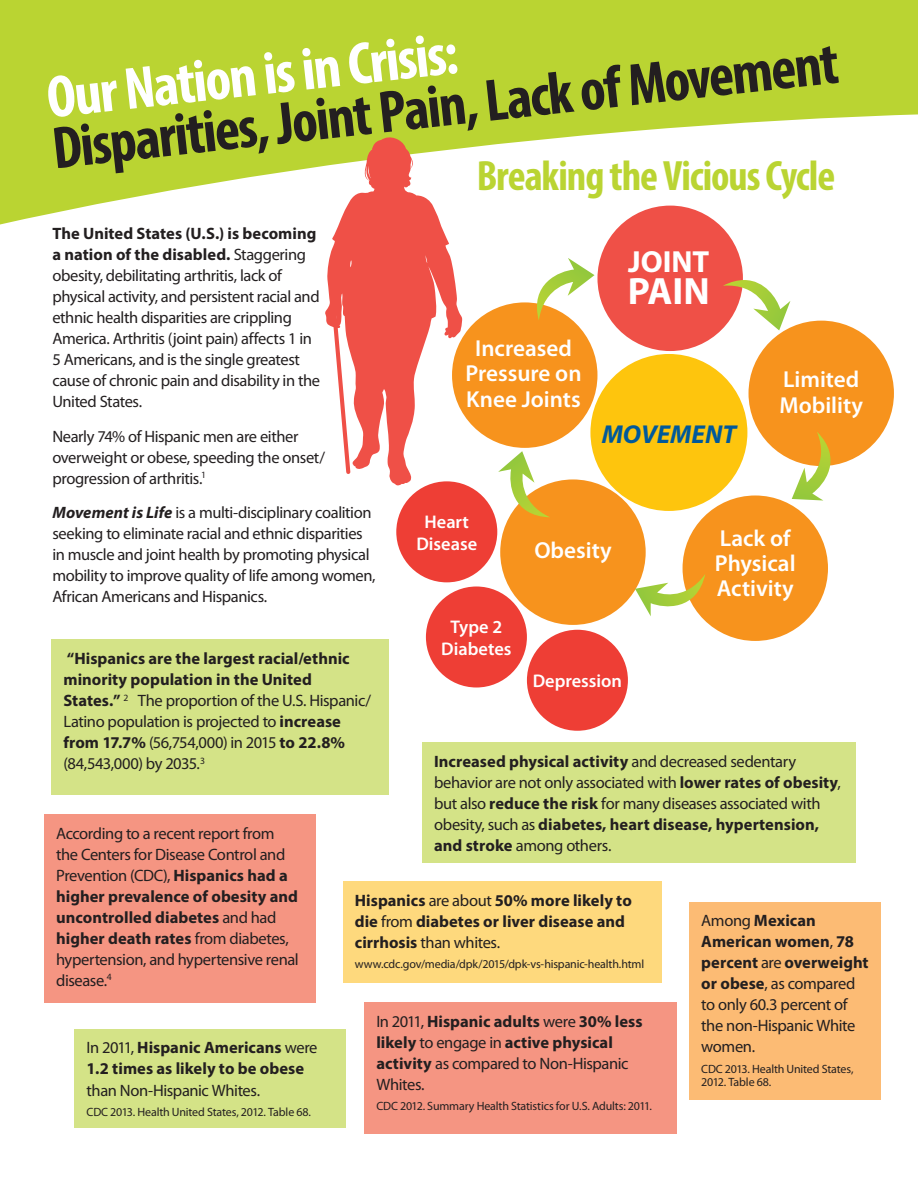
<style>
.page{position:relative;width:918px;height:1188px;background:#fff}
.page>*{position:absolute;margin:0;border:0;box-sizing:border-box;transform-origin:0 0}
.t1{font:700 condensed 60px "Myriad Pro";color:#231f20}
.t2{font:700 condensed 60px "Myriad Pro";color:#fff}
.t3{font:700 condensed 42.6px "Myriad Pro";letter-spacing:-.025em;color:#bad432}
.t4{font:700 38.25px "Myriad Pro";color:#fff}
.t5{font:700 30.6px "Myriad Pro";color:#fff}
.t6{font:italic 700 25.95px "Myriad Pro";color:#00599b}
.t7{font:600 23.1px/25.3px "Myriad Pro";color:#fff}
.t8{font:600 18.3px/22px "Myriad Pro";color:#fff;text-align:center}
.t9{font:16.5px/21px "Myriad Pro";letter-spacing:-.025em;color:#231f20}
.t10{font:700 16.5px/21px "Myriad Pro";color:#231f20}
.t11{font:12px/13.5px "Myriad Pro";letter-spacing:-.015em;color:#231f20}
.s1{font-weight:700}
.s2{font-weight:700;font-style:italic}
.s3{font-weight:400}
</style>
<div class="page">
<svg style="left:0;top:0;width:918px;height:227px;fill:#bad432"></svg>
<div style="left:52px;top:640px;width:337px;height:155px;background:#d4e387"></div>
<div style="left:44px;top:814px;width:271px;height:188px;background:#f59582"></div>
<div style="left:75px;top:1029px;width:271px;height:99px;background:#d4e387"></div>
<div style="left:689px;top:902px;width:192px;height:197px;background:#fcbb74"></div>
<div style="left:343px;top:881px;width:319px;height:102px;background:#fed97d"></div>
<div style="left:422px;top:743px;width:434px;height:120px;background:#d4e387"></div>
<div style="left:365px;top:1002px;width:312px;height:132px;background:#f59582"></div>
<svg style="left:325px;top:134px;width:137px;height:352px;fill:#ef5047"></svg>
<svg style="left:330px;top:310px;width:23px;height:166px"></svg>
<div style="left:396px;top:481px;width:101px;height:101px;background:#ee3e35;border-radius:50%"></div>
<div style="left:426px;top:586px;width:101px;height:102px;background:#ee3e35;border-radius:50%"></div>
<div style="left:527px;top:630px;width:101px;height:101px;background:#ee3e35;border-radius:50%"></div>
<div style="left:590px;top:354px;width:157px;height:157px;background:#fec50d;border-radius:50%"></div>
<div style="left:749px;top:321px;width:145px;height:145px;background:#f7931d;border-radius:50%"></div>
<div style="left:452px;top:302px;width:145px;height:146px;background:#f7931d;border-radius:50%"></div>
<div style="left:683px;top:495px;width:145px;height:146px;background:#f7931d;border-radius:50%"></div>
<div style="left:597px;top:206px;width:146px;height:145px;background:#ef5047;border-radius:50%"></div>
<div style="left:500px;top:479px;width:146px;height:146px;background:#f7931d;border-radius:50%"></div>
<svg style="left:723px;top:280px;width:67px;height:31px"></svg>
<svg style="left:792px;top:432px;width:52px;height:69px"></svg>
<svg style="left:635px;top:574px;width:70px;height:42px"></svg>
<svg style="left:498px;top:451px;width:52px;height:66px"></svg>
<svg style="left:529px;top:258px;width:66px;height:63px"></svg>
<h1 class="t2" style="left:43px;top:60px;width:415px;rotate:-6deg">Our Nation is in Crisis:</h1>
<h1 class="t1" style="left:49px;top:110px;width:792px;rotate:-6deg">Disparities, Joint Pain, Lack of Movement</h1>
<h2 class="t3" style="left:477px;top:149px;width:360px">Breaking the Vicious Cycle</h2>
<p class="t9" style="left:52px;top:223px;width:269px"><span class="s1">The United States (U.S.) is becoming a nation of the disabled.</span> Staggering obesity, debilitating arthritis, lack of physical activity, and persistent racial and ethnic health disparities are crippling America. Arthritis (joint pain) affects 1 in 5 Americans, and is the single greatest cause of chronic pain and disability in the United States.</p>
<p class="t9" style="left:52px;top:425px;width:274px">Nearly 74% of Hispanic men are either overweight or obese, speeding the onset/ progression of arthritis.<sup>1</sup></p>
<p class="t9" style="left:52px;top:502px;width:325px"><span class="s2">Movement is Life</span> is a multi-disciplinary coalition seeking to eliminate racial and ethnic disparities in muscle and joint health by promoting physical mobility to improve quality of life among women, African Americans and Hispanics.</p>
<h3 class="t7" style="left:465px;top:335px;width:118px;text-align:center">Increased<br>Pressure on<br>Knee Joints</h3>
<h3 class="t5" style="left:628px;top:242px;width:83px">JOINT</h3>
<h3 class="t4" style="left:628px;top:266px;width:84px">PAIN</h3>
<h3 class="t6" style="left:602px;top:418px;width:136px">MOVEMENT</h3>
<h3 class="t7" style="left:779px;top:366px;width:85px">Limited<br>Mobility</h3>
<p class="t8" style="left:416px;top:510px;width:62px">Heart<br>Disease</p>
<h3 class="t7" style="left:534px;top:537px;width:79px">Obesity</h3>
<h3 class="t7" style="left:715px;top:525px;width:82px">Lack of<br>Physical<br>Activity</h3>
<p class="t8" style="left:441px;top:615px;width:72px">Type 2<br>Diabetes</p>
<p class="t10" style="left:63px;top:648px;width:309px">“Hispanics are the largest racial/ethnic minority population in the United States.” <sup>2</sup> <span class="s3">The proportion of the U.S. Hispanic/ Latino population is projected to</span> increase from 17.7% <span class="s3">(56,754,000) in 2015</span> to 22.8% <span class="s3">(84,543,000) by 2035.</span><sup>3</sup></p>
<p class="t8" style="left:533px;top:670px;width:91px">Depression</p>
<p class="t9" style="left:434px;top:751px;width:408px"><span class="s1">Increased physical activity</span> and decreased sedentary behavior are not only associated with <span class="s1">lower rates of obesity</span>, but also <span class="s1">reduce the risk</span> for many diseases associated with obesity, such as <span class="s1">diabetes, heart disease, hypertension, and stroke</span> among others.</p>
<p class="t9" style="left:56px;top:822px;width:244px">According to a recent report from the Centers for Disease Control and<br>Prevention (CDC), <span class="s1">Hispanics had a higher prevalence of obesity and uncontrolled diabetes</span> and had <span class="s1">higher death rates</span> from diabetes, hypertension, and hypertensive renal disease.<sup>4</sup></p>
<p class="t10" style="left:355px;top:889px;width:279px">Hispanics <span class="s3">are about</span> 50% more likely to die <span class="s3">from</span> diabetes or liver disease and cirrhosis <span class="s3">than whites.</span></p>
<p class="t11" style="left:355px;top:957px;width:291px">www.cdc.gov/media/dpk/2015/dpk-vs-hispanic-health.html</p>
<p class="t9" style="left:701px;top:910px;width:169px">Among <span class="s1">Mexican<br>American women</span>, <span class="s1">78 percent</span> are <span class="s1">overweight or obese</span>, as compared to only 60.3 percent of the non-Hispanic White women.</p>
<p class="t11" style="left:701px;top:1062px;width:154px">CDC 2013. Health United States,<br>2012. Table 68.</p>
<p class="t9" style="left:376px;top:1010px;width:268px">In 2011, <span class="s1">Hispanic adults</span> were <span class="s1">30% less likely</span> to engage in <span class="s1">active physical activity</span> as compared to Non-Hispanic<br>Whites.</p>
<p class="t11" style="left:376px;top:1099px;width:277px">CDC 2012. Summary Health Statistics for U.S. Adults: 2011.</p>
<p class="t10" style="left:87px;top:1037px;width:232px"><span class="s3">In 2011,</span> Hispanic Americans <span class="s3">were<br></span>1.2 times as likely to be obese</p>
<p class="t9" style="left:87px;top:1079px;width:175px">than Non-Hispanic Whites.</p>
<p class="t11" style="left:87px;top:1105px;width:226px">CDC 2013. Health United States, 2012. Table 68.</p>
</div>
